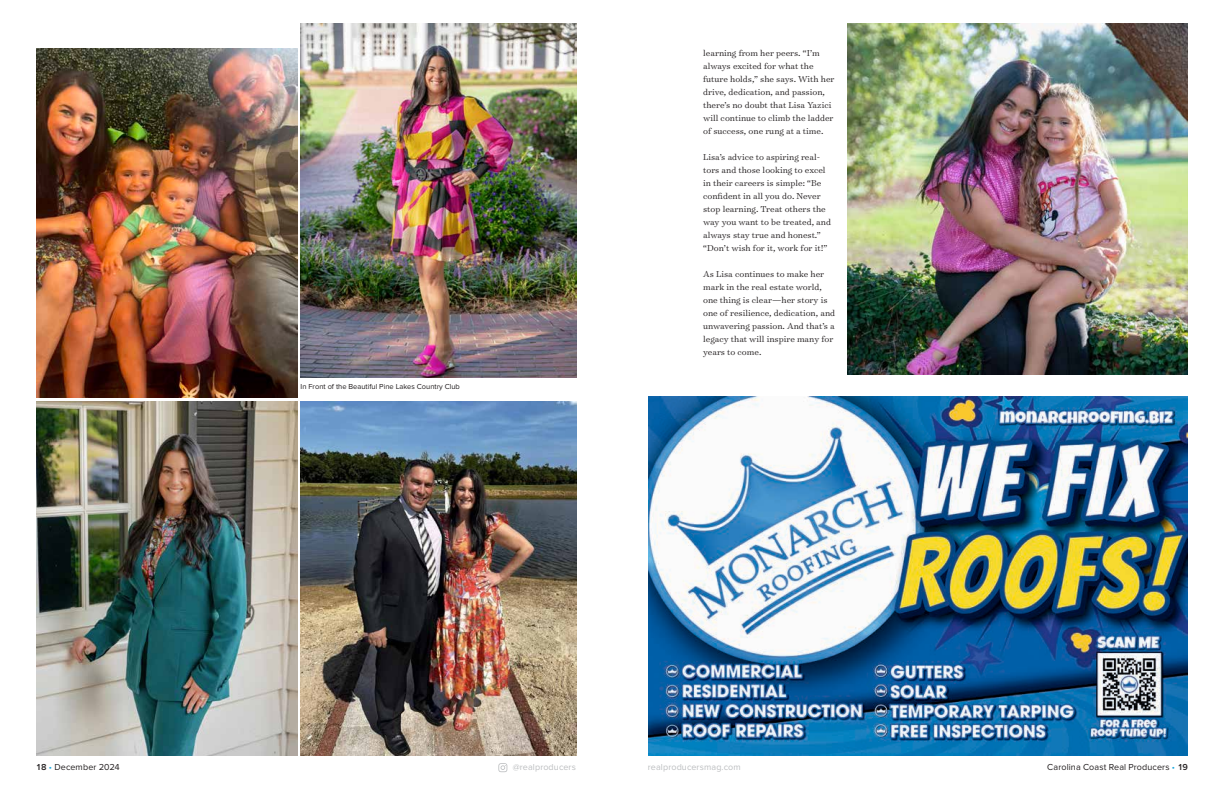
<style>
.page{position:relative;width:1224px;height:792px;background:#fff}
.page>*{position:absolute;margin:0;border:0;box-sizing:border-box;transform-origin:0 0}
.t1{font:300 9.8px/13px "Surveyor Text";color:#231f20}
.t2{font:9px "Proxima Nova";letter-spacing:.01em;color:#231f20}
.t3{font:9px "Proxima Nova";letter-spacing:.01em;color:#bcbec0}
.t4{font:7.5px "Proxima Nova";color:#231f20}
.s1{font-weight:600}
.s2{color:#19a8e0}
</style>
<div class="page">
<svg style="left:498px;top:763px;width:9px;height:9px"></svg>
<img style="left:36px;top:401px;width:262px;height:355px">
<img style="left:301px;top:24px;width:276px;height:354px">
<img style="left:847px;top:24px;width:341px;height:350px">
<img style="left:301px;top:401px;width:276px;height:355px">
<img style="left:36px;top:48px;width:262px;height:349px">
<img style="left:648px;top:396px;width:540px;height:360px">
<p class="t4" style="left:301px;top:382px;width:161px">In Front of the Beautiful Pine Lakes Country Club</p>
<p class="t1" style="left:703px;top:46px;width:133px">learning from her peers. “I’m always excited for what the future holds,” she says. With her drive, dedication, and passion, there’s no doubt that Lisa Yazici will continue to climb the ladder of success, one rung at a time.</p>
<p class="t1" style="left:703px;top:150px;width:129px">Lisa’s advice to aspiring real&shy;tors and those looking to excel in their careers is simple: “Be confident in all you do. Never stop learning. Treat others the way you want to be treated, and always stay true and honest.” “Don’t wish for it, work for it!”</p>
<p class="t1" style="left:703px;top:267px;width:133px">As Lisa continues to make her mark in the real estate world, one thing is clear—her story is one of resilience, dedication, and unwavering passion. And that’s a legacy that will inspire many for years to come.</p>
<p class="t2" style="left:36px;top:762px;width:85px"><span class="s1">18</span> <span class="s2">•</span> December 2024</p>
<p class="t3" style="left:513px;top:762px;width:65px">@realproducers</p>
<p class="t3" style="left:648px;top:762px;width:94px">realproducersmag.com</p>
<p class="t2" style="left:1047px;top:762px;width:142px">Carolina Coast Real Producers <span class="s2">•</span> <span class="s1">19</span></p>
</div>
